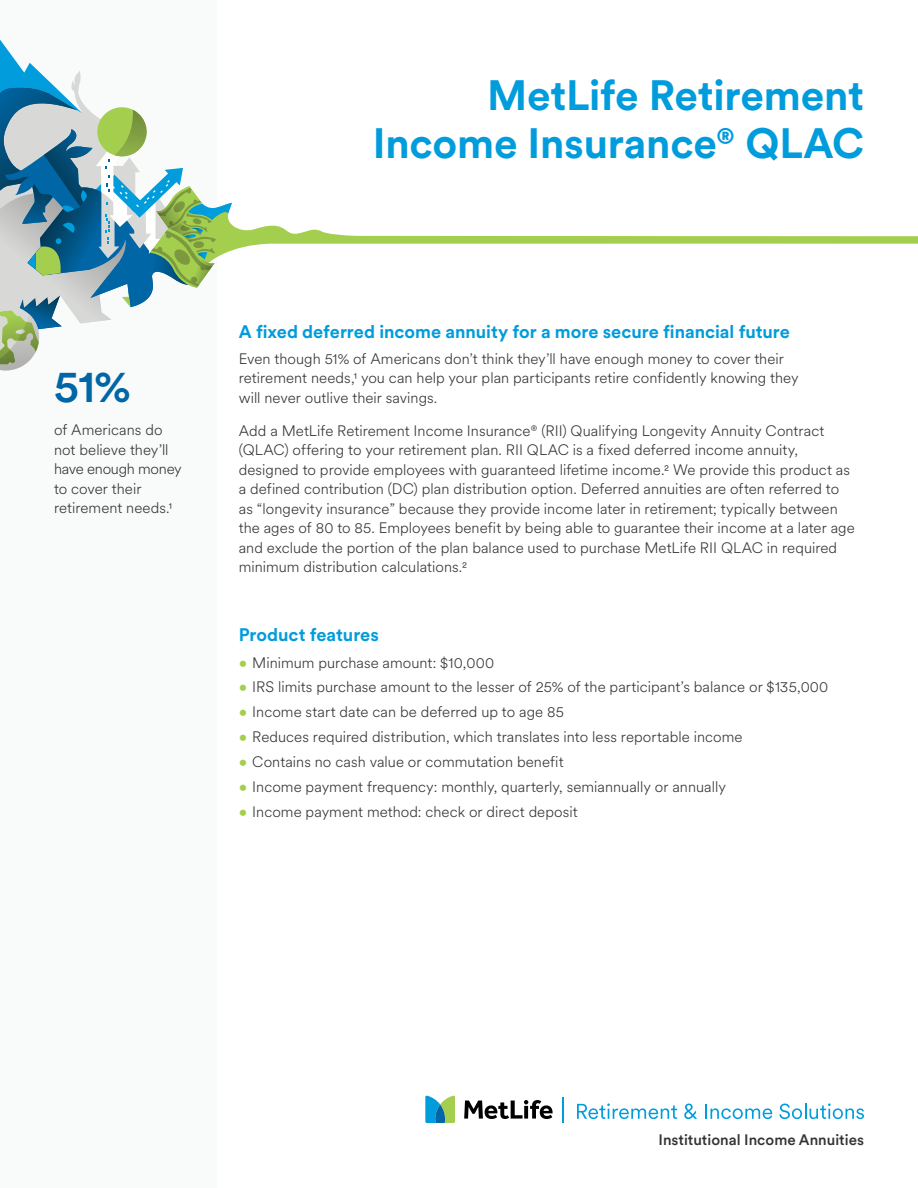
<style>
.page{position:relative;width:918px;height:1188px;background:#fff}
.page>*{position:absolute;margin:0;border:0;box-sizing:border-box;transform-origin:0 0}
.BODY_COPY{font:500 45px "Met Life Circular";color:#0066a5}
.HEADLINE{font:700 42px/48px "Met Life Circular";letter-spacing:-.005em;color:#009cdc;text-align:right}
.SUBHEAD_B_NO_RULE{font:700 18px "Met Life Circular";letter-spacing:-.005em;color:#009cdc}
.BODY_COPY-2{font:300 15px/19.5px "Met Life Circular";letter-spacing:.005em;color:#323333}
.t1{font:500 15px "Met Life Circular";color:#323333}
.s1{color:#a4cf4e}
</style>
<div class="page">
<div style="left:0;top:0;width:217px;height:1188px;background:#f9fafa"></div>
<svg style="left:232px;top:225px;width:686px;height:26px"></svg>
<svg style="left:0;top:39px;width:232px;height:331px"></svg>
<img style="left:0;top:349px;width:15px;height:16px">
<hr style="left:562px;top:1098px;width:2px;height:25px;background:#009cdc">
<svg style="left:577px;top:1103px;width:100px;height:16px"></svg>
<svg style="left:684px;top:1104px;width:13px;height:15px"></svg>
<svg style="left:705px;top:1104px;width:67px;height:15px"></svg>
<svg style="left:779px;top:1103px;width:85px;height:16px"></svg>
<svg style="left:464px;top:1100px;width:89px;height:19px"></svg>
<svg style="left:425px;top:1096px;width:30px;height:27px"></svg>
<p class="HEADLINE" style="left:373px;top:69px;width:493px">MetLife Retirement<br>Income Insurance® QLAC</p>
<p class="BODY_COPY" style="left:54px;top:356px;width:78px">51%</p>
<p class="BODY_COPY-2" style="left:54px;top:419px;width:129px">of Americans do not believe they’ll have enough money to cover their retirement needs.1</p>
<p class="SUBHEAD_B_NO_RULE" style="left:239px;top:319px;width:553px">A fixed deferred income annuity for a more secure financial future</p>
<p class="BODY_COPY-2" style="left:239px;top:348px;width:561px">Even though 51% of Americans don’t think they’ll have enough money to cover their retirement needs,1 you can help your plan participants retire confidently knowing they will never outlive their savings.</p>
<p class="BODY_COPY-2" style="left:239px;top:420px;width:617px">Add a MetLife Retirement Income Insurance® (RII) Qualifying Longevity Annuity Contract (QLAC) offering to your retirement plan. RII QLAC is a fixed deferred income annuity, designed to provide employees with guaranteed lifetime income.2 We provide this product as a defined contribution (DC) plan distribution option. Deferred annuities are often referred to as “longevity insurance” because they provide income later in retirement; typically between the ages of 80 to 85. Employees benefit by being able to guarantee their income at a later age and exclude the portion of the plan balance used to purchase MetLife RII QLAC in required minimum distribution calculations.2</p>
<p class="SUBHEAD_B_NO_RULE" style="left:239px;top:623px;width:142px">Product features</p>
<p class="BODY_COPY-2" style="left:239px;top:652px;width:257px"><span class="s1">•</span> Minimum purchase amount: $10,000</p>
<p class="BODY_COPY-2" style="left:239px;top:677px;width:591px"><span class="s1">•</span> IRS limits purchase amount to the lesser of 25% of the participant’s balance or $135,000</p>
<p class="BODY_COPY-2" style="left:239px;top:702px;width:327px"><span class="s1">•</span> Income start date can be deferred up to age 85</p>
<p class="BODY_COPY-2" style="left:239px;top:727px;width:505px"><span class="s1">•</span> Reduces required distribution, which translates into less reportable income</p>
<p class="BODY_COPY-2" style="left:239px;top:751px;width:326px"><span class="s1">•</span> Contains no cash value or commutation benefit</p>
<p class="BODY_COPY-2" style="left:239px;top:776px;width:489px"><span class="s1">•</span> Income payment frequency: monthly, quarterly, semiannually or annually</p>
<p class="BODY_COPY-2" style="left:239px;top:801px;width:340px"><span class="s1">•</span> Income payment method: check or direct deposit</p>
<p class="t1" style="left:659px;top:1130px;width:207px">Institutional Income Annuities</p>
</div>
